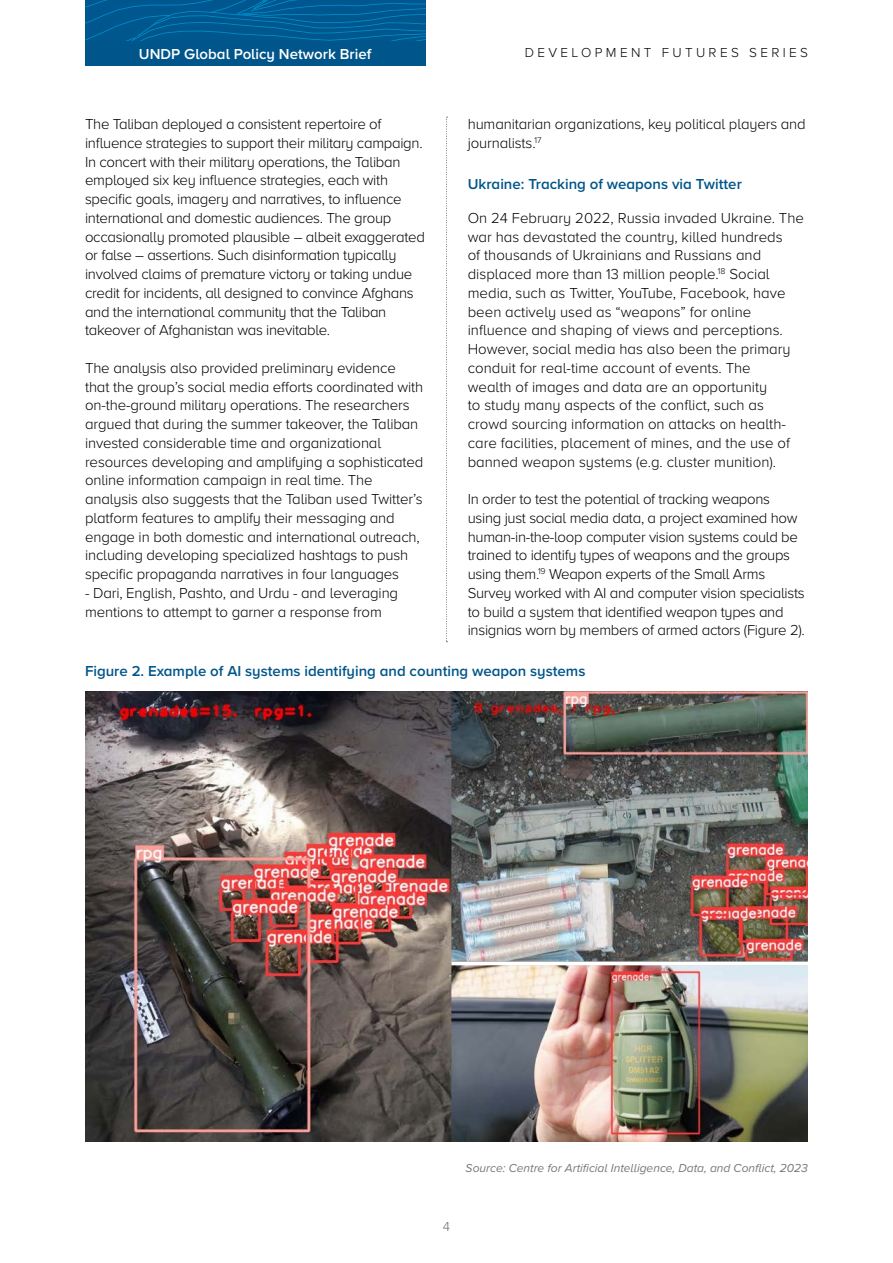
<style>
.page{position:relative;width:893px;height:1263px;background:#fff}
.page>*{position:absolute;margin:0;border:0;box-sizing:border-box;transform-origin:0 0}
.t1{font:300 15px/18.8px "Proxima Nova A";letter-spacing:-.01em;color:#000}
.t2{font:600 15px "Proxima Nova A";color:#00558a}
.t3{font:600 15px "Proxima Nova A";color:#fff}
.t4{font:300 13.5px "Proxima Nova A";letter-spacing:.25em;color:#000}
.t5{font:300 13.5px "Proxima Nova A";color:#6d6e71}
.t6{font:italic 12px "Proxima Nova A";color:#77787b}
</style>
<div class="page">
<div style="left:85px;top:40px;width:340px;height:26px;background:#00558a"></div>
<svg style="left:85px;top:0;width:340px;height:40px;background:#005d95"></svg>
<img style="left:85px;top:691px;width:723px;height:451px">
<svg style="left:446px;top:117px;width:1px;height:525px"></svg>
<p class="t3" style="left:139px;top:45px;width:234px">UNDP Global Policy Network Brief</p>
<p class="t4" style="left:525px;top:45px;width:285px">DEVELOPMENT FUTURES SERIES</p>
<p class="t1" style="left:85px;top:115px;width:341px">The Taliban deployed a consistent repertoire of influence strategies to support their military campaign.<br>In concert with their military operations, the Taliban employed six key influence strategies, each with specific goals, imagery and narratives, to influence international and domestic audiences. The group occasionally promoted plausible – albeit exaggerated or false – assertions. Such disinformation typically involved claims of premature victory or taking undue credit for incidents, all designed to convince Afghans and the international community that the Taliban takeover of Afghanistan was inevitable.</p>
<p class="t1" style="left:85px;top:359px;width:340px">The analysis also provided preliminary evidence that the group’s social media efforts coordinated with on-the-ground military operations. The researchers argued that during the summer takeover, the Taliban invested considerable time and organizational resources developing and amplifying a sophisticated online information campaign in real time. The analysis also suggests that the Taliban used Twitter’s platform features to amplify their messaging and engage in both domestic and international outreach, including developing specialized hashtags to push specific propaganda narratives in four languages</p>
<p class="t1" style="left:85px;top:584px;width:315px">- Dari, English, Pashto, and Urdu - and leveraging mentions to attempt to garner a response from</p>
<p class="t1" style="left:468px;top:115px;width:339px">humanitarian organizations, key political players and journalists.<sup>17</sup></p>
<p class="t2" style="left:468px;top:175px;width:276px">Ukraine: Tracking of weapons via Twitter</p>
<p class="t1" style="left:468px;top:209px;width:338px">On 24 February 2022, Russia invaded Ukraine. The war has devastated the country, killed hundreds<br>of thousands of Ukrainians and Russians and displaced more than 13 million people.<sup>18</sup> Social media, such as Twitter, YouTube, Facebook, have been actively used as “weapons” for online influence and shaping of views and perceptions.<br>However, social media has also been the primary conduit for real-time account of events. The<br>wealth of images and data are an opportunity<br>to study many aspects of the conflict, such as crowd sourcing information on attacks on health&shy;care facilities, placement of mines, and the use of banned weapon systems (e.g. cluster munition).</p>
<p class="t1" style="left:468px;top:490px;width:339px">In order to test the potential of tracking weapons using just social media data, a project examined how human-in-the-loop computer vision systems could be trained to identify types of weapons and the groups using them.<sup>19</sup> Weapon experts of the Small Arms Survey worked with AI and computer vision specialists to build a system that identified weapon types and insignias worn by members of armed actors (Figure 2).</p>
<p class="t2" style="left:85px;top:662px;width:502px">Figure 2. Example of AI systems identifying and counting weapon systems</p>
<p class="t6" style="left:466px;top:1161px;width:344px">Source: Centre for Artificial Intelligence, Data, and Conflict, 2023</p>
<p class="t5" style="left:443px;top:1218px;width:9px">4</p>
</div>
